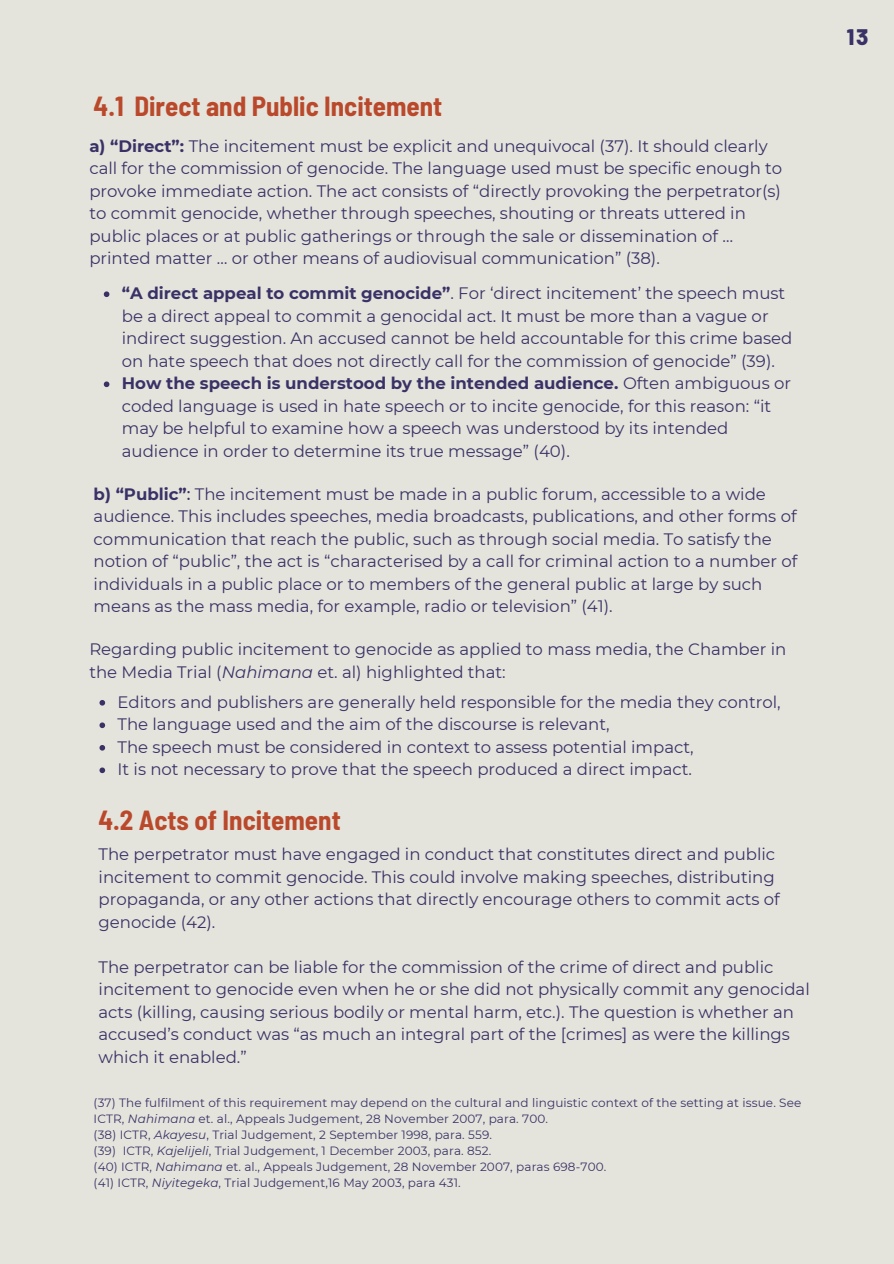
<style>
.page{position:relative;width:894px;height:1264px;background:#fff}
.page>*{position:absolute;margin:0;border:0;box-sizing:border-box;transform-origin:0 0}
.t1{font:700 semi-condensed 27px "Barlow";color:#ba492c}
.t2{font:800 22.5px "Barlow";color:#3a3267}
.t3{font:16.5px/22.5px "Montserrat";color:#3a3267}
.t4{font:12px/16px "Montserrat";letter-spacing:.01em;color:#3a3267}
.s1{font-weight:700}
.s2{font-weight:500}
.s3{font-style:italic}
</style>
<div class="page">
<div style="left:0;top:0;width:893px;height:1263px;background:#e4e4dc"></div>
<svg style="left:104px;top:291px;width:5px;height:6px"></svg>
<svg style="left:104px;top:381px;width:5px;height:6px"></svg>
<svg style="left:99px;top:700px;width:6px;height:5px"></svg>
<svg style="left:99px;top:722px;width:6px;height:6px"></svg>
<svg style="left:99px;top:745px;width:6px;height:5px"></svg>
<svg style="left:99px;top:767px;width:6px;height:6px"></svg>
<h1 class="t1" style="left:94px;top:89px;width:350px">4.1 Direct and Public Incitement</h1>
<p class="t3" style="left:89px;top:135px;width:694px"><span class="s1">a) “Direct”:</span> The incitement must be explicit and unequivocal (37). It should clearly call for the commission of genocide. The language used must be specific enough to provoke immediate action. The act consists of “directly provoking the perpetrator(s) to commit genocide, whether through speeches, shouting or threats uttered in public places or at public gatherings or through the sale or dissemination of … printed matter … or other means of audiovisual communication” (38).</p>
<p class="t3" style="left:122px;top:282px;width:672px"><span class="s1">“A direct appeal to commit genocide”</span>. For ‘direct incitement’ the speech must be a direct appeal to commit a genocidal act. It must be more than a vague or indirect suggestion. An accused cannot be held accountable for this crime based on hate speech that does not directly call for the commission of genocide” (39).<br><span class="s1">How the speech is understood by the intended audience.</span> Often ambiguous or coded language is used in hate speech or to incite genocide, for this reason: “it may be helpful to examine how a speech was understood by its intended audience in order to determine its true message” (40).</p>
<p class="t3" style="left:94px;top:482px;width:705px"><span class="s1">b) “Public”</span><span class="s2">:</span> The incitement must be made in a public forum, accessible to a wide audience. This includes speeches, media broadcasts, publications, and other forms of communication that reach the public, such as through social media. To satisfy the notion of “public”, the act is “characterised by a call for criminal action to a number of individuals in a public place or to members of the general public at large by such means as the mass media, for example, radio or television” (41).</p>
<p class="t3" style="left:89px;top:638px;width:698px">Regarding public incitement to genocide as applied to mass media, the Chamber in the Media Trial (<span class="s3">Nahimana</span> et. al) highlighted that:</p>
<p class="t3" style="left:117px;top:690px;width:664px">Editors and publishers are generally held responsible for the media they control, The language used and the aim of the discourse is relevant,<br>The speech must be considered in context to assess potential impact,<br>It is not necessary to prove that the speech produced a direct impact.</p>
<h1 class="t1" style="left:98px;top:802px;width:243px">4.2 Acts of Incitement</h1>
<p class="t3" style="left:98px;top:843px;width:682px">The perpetrator must have engaged in conduct that constitutes direct and public incitement to commit genocide. This could involve making speeches, distributing propaganda, or any other actions that directly encourage others to commit acts of genocide (42).</p>
<p class="t3" style="left:98px;top:955px;width:712px">The perpetrator can be liable for the commission of the crime of direct and public incitement to genocide even when he or she did not physically commit any genocidal acts (killing, causing serious bodily or mental harm, etc.). The question is whether an accused’s conduct was “as much an integral part of the [crimes] as were the killings which it enabled.”</p>
<p class="t4" style="left:94px;top:1094px;width:709px">(37) The fulfilment of this requirement may depend on the cultural and linguistic context of the setting at issue. See ICTR, <span class="s3">Nahimana</span> et. al., Appeals Judgement, 28 November 2007, para. 700.<br>(38) ICTR, <span class="s3">Akayesu</span>, Trial Judgement, 2 September 1998, para. 559.<br>(39) ICTR, <span class="s3">Kajelijeli</span>, Trial Judgement, 1 December 2003, para. 852.<br>(40) ICTR, <span class="s3">Nahimana</span> et. al., Appeals Judgement, 28 November 2007, paras 698-700.<br>(41) ICTR, <span class="s3">Niyitegeka</span>, Trial Judgement,16 May 2003, para 431.</p>
<p class="t2" style="left:846px;top:22px;width:23px">13</p>
</div>
